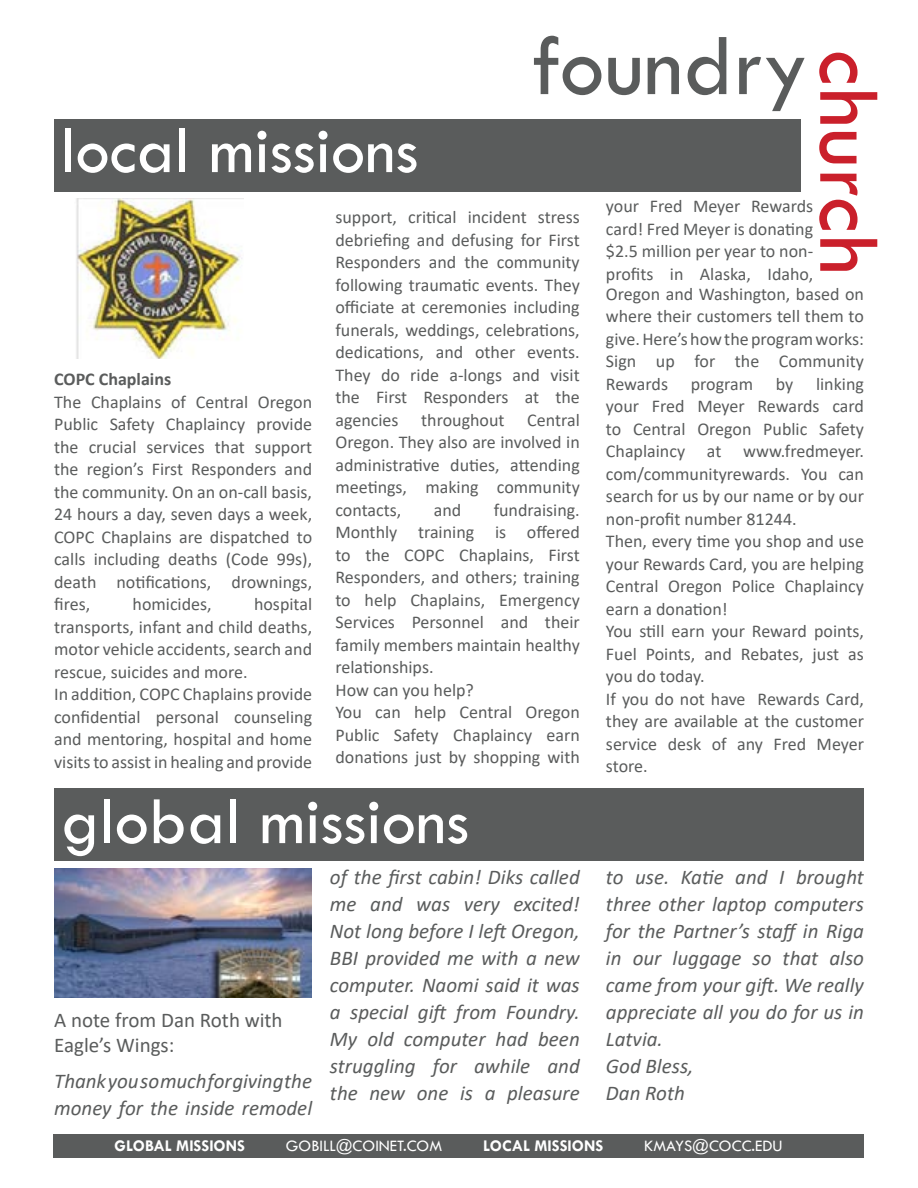
<style>
.page{position:relative;width:918px;height:1188px;background:#fff}
.page>*{position:absolute;margin:0;border:0;box-sizing:border-box;transform-origin:0 0}
.t1{font:90px "Tw Cen";color:#5a5c5c}
.t2{font:90px "Tw Cen";color:#ca202b}
.t3{font:69px "Tw Cen";color:#fff}
.t4{font:italic 21px/27px "Calibri";color:#5a5c5c}
.t5{font:21px/25.2px "Calibri";color:#5a5c5c}
.t6{font:18px/22.5px "Calibri";color:#5a5c5c;text-align:justify}
.t7{font:700 18px "Calibri";color:#5a5c5c}
.t8{font:16.5px "Tw Cen";color:#fff}
.t9{font:700 16.5px "Tw Cen";color:#fff}
</style>
<div class="page">
<div style="left:54px;top:788px;width:810px;height:73px;background:#5a5c5c"></div>
<div style="left:54px;top:119px;width:746px;height:73px;background:#5a5c5c"></div>
<div style="left:54px;top:1134px;width:810px;height:23px;background:#5a5c5c"></div>
<img style="left:76px;top:199px;width:166px;height:160px">
<img style="left:54px;top:868px;width:258px;height:130px">
<h1 class="t1" style="left:531px;top:12px;width:278px">foundry</h1>
<h1 class="t2" style="left:903px;top:50px;width:226px;rotate:90deg">church</h1>
<h2 class="t3" style="left:60px;top:109px;width:360px">local missions</h2>
<p class="t6" style="left:606px;top:195px;width:209px">your Fred Meyer Rewards card! Fred Meyer is donating $2.5 million per year to non&shy;profits in Alaska, Idaho,</p>
<p class="t6" style="left:606px;top:282px;width:260px">Oregon and Washington, based on where their customers tell them to give. Here’s how the program works:<br>Sign up for the Community Rewards</p>
<p class="t6" style="left:335px;top:205px;width:246px">support, critical incident stress debriefing and defusing for First Responders and the community following traumatic events. They officiate at ceremonies including funerals, weddings, celebrations, dedications, and other events.<br>They do ride a-longs and visit the First Responders at the agencies</p>
<p class="t7" style="left:54px;top:366px;width:119px">COPC Chaplains</p>
<p class="t6" style="left:54px;top:390px;width:260px">The Chaplains of Central Oregon Public Safety Chaplaincy provide the crucial services that support the region’s First Responders and the community. On an on-call basis, 24 hours a day, seven days a week, COPC Chaplains are dispatched to calls including deaths (Code 99s), death notifications, drownings, fires,</p>
<p class="t6" style="left:606px;top:372px;width:260px;text-align:left;text-indent:210px">linking your Fred Meyer Rewards card to Central Oregon Public Safety<br>Chaplaincy at www.fredmeyer. com/communityrewards. You can search for us by our name or by our non-profit number 81244.<br>Then, every time you shop and use your Rewards Card, you are helping<br>Central Oregon Police Chaplaincy earn a donation!<br>You still earn your Reward points,<br>Fuel Points, and Rebates, just as you do today.<br>If you do not have Rewards Card, they are available at the customer service desk of any Fred Meyer store.</p>
<p class="t6" style="left:691px;top:372px;width:64px">program</p>
<p class="t6" style="left:776px;top:372px;width:19px">by</p>
<p class="t6" style="left:335px;top:408px;width:246px;text-indent:192px">Central Oregon. They also are involved in administrative duties, attending meetings, making community contacts,</p>
<p class="t6" style="left:421px;top:408px;width:85px">throughout</p>
<p class="t6" style="left:335px;top:498px;width:246px;text-align:left;text-indent:158px">fundraising.<br>Monthly training is offered to the COPC Chaplains, First<br>Responders, and others; training to help Chaplains, Emergency<br>Services Personnel and their family members maintain healthy relationships.<br>How can you help?<br>You can help Central Oregon<br>Public Safety Chaplaincy earn donations just by shopping with</p>
<p class="t6" style="left:434px;top:498px;width:29px">and</p>
<p class="t6" style="left:54px;top:592px;width:260px;text-align:left;text-indent:200px">hospital transports, infant and child deaths, motor vehicle accidents, search and rescue, suicides and more.<br>In addition, COPC Chaplains provide confidential personal counseling and mentoring, hospital and home visits to assist in healing and provide</p>
<p class="t6" style="left:133px;top:592px;width:81px">homicides,</p>
<h2 class="t3" style="left:61px;top:780px;width:409px">global missions</h2>
<p class="t5" style="left:54px;top:1007px;width:230px">A note from Dan Roth with<br>Eagle’s Wings:</p>
<p class="t4" style="left:54px;top:1066px;width:259px">Thank you so much for giving the money for the inside remodel</p>
<p class="t4" style="left:330px;top:863px;width:251px;text-align:justify">of the first cabin! Diks called me and was very excited!<br>Not long before I left Oregon, BBI provided me with a new computer. Naomi said it was a special gift from Foundry.<br>My old computer had been struggling for awhile and the new one is a pleasure</p>
<p class="t4" style="left:606px;top:863px;width:260px">to use. Katie and I brought three other laptop computers for the Partner’s staff in Riga in our luggage so that also came from your gift. We really appreciate all you do for us in<br>Latvia.<br>God Bless,<br>Dan Roth</p>
<p class="t9" style="left:115px;top:1136px;width:132px">GLOBAL MISSIONS</p>
<p class="t8" style="left:286px;top:1136px;width:158px">gobill@coinet.com</p>
<p class="t9" style="left:483px;top:1136px;width:122px">LOCAL MISSIONS</p>
<p class="t8" style="left:644px;top:1136px;width:140px">kmays@cocc.edu</p>
</div>
